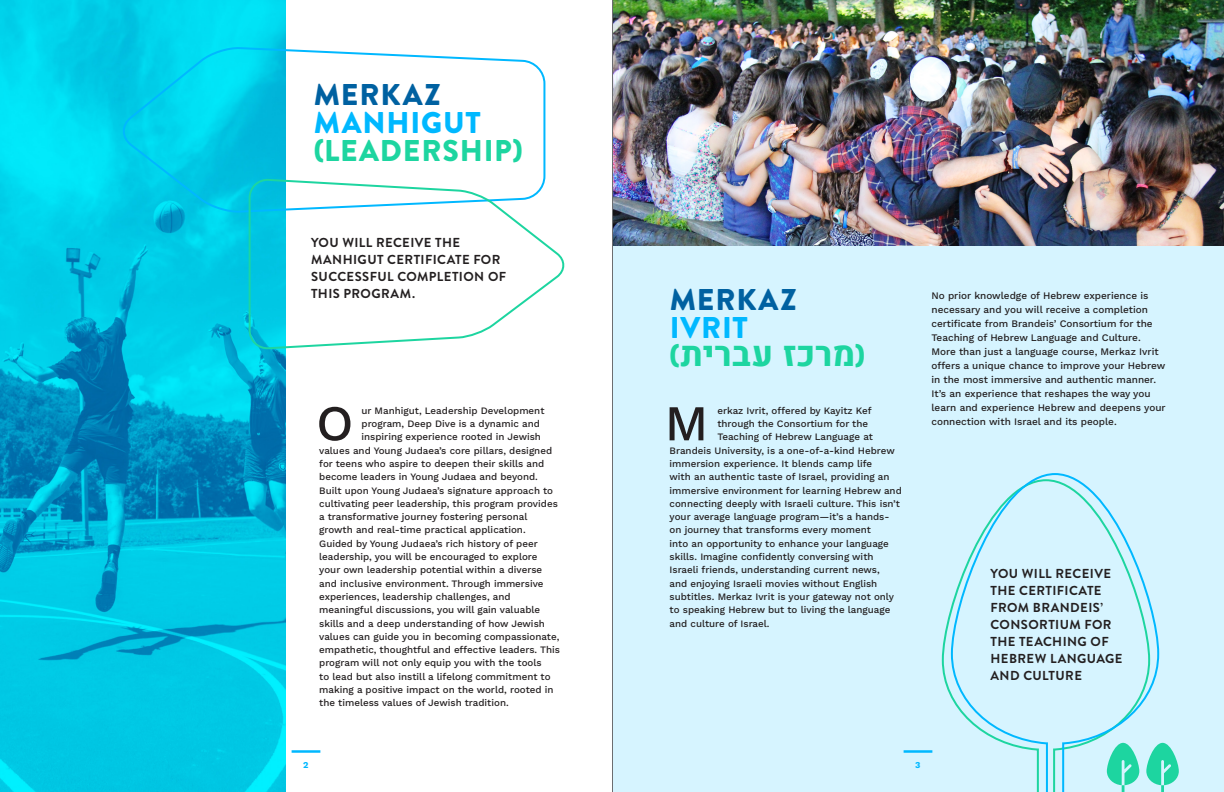
<style>
.page{position:relative;width:1224px;height:792px;background:#fff}
.page>*{position:absolute;margin:0;border:0;box-sizing:border-box;transform-origin:0 0}
.t1{font:500 50.1px "Work Sans";color:#231f20}
.t2{font:800 34px "Heebo";color:#1dd5a0}
.t3{font:900 30px/28px "Brandon Grotesque";letter-spacing:.03em;color:#1dd5a0}
.t4{font:900 30px "Brandon Grotesque";letter-spacing:.035em;color:#0061a1}
.t5{font:900 30px "Brandon Grotesque";letter-spacing:.025em;color:#00b8ff}
.t6{font:700 13px/17px "Brandon Grotesque";letter-spacing:.03em;color:#231f20}
.t7{font:500 10px/14px "Work Sans";color:#231f20}
.t8{font:500 9.8px "Work Sans";color:#231f20}
.t9{font:700 9px "Work Sans";color:#00b8ff}
.s1{color:#0061a1}
.s2{color:#00b8ff}
.s3{font-family:"Brandon Grotesque";font-weight:900;font-size:30px}
</style>
<div class="page">
<hr style="left:292px;top:750px;width:28px;height:3px;background:#00b8ff">
<div style="left:613px;top:241px;width:611px;height:551px;background:#d6f4ff"></div>
<img style="left:0;top:0;width:286px;height:792px">
<hr style="left:904px;top:750px;width:28px;height:3px;background:#00b8ff">
<img style="left:613px;top:0;width:611px;height:245px">
<svg style="left:950px;top:473px;width:210px;height:319px"></svg>
<svg style="left:1107px;top:743px;width:32px;height:49px"></svg>
<svg style="left:1146px;top:743px;width:33px;height:49px"></svg>
<svg style="left:119px;top:48px;width:427px;height:166px"></svg>
<svg style="left:248px;top:178px;width:317px;height:171px"></svg>
<hr style="left:612px;top:0;width:1px;height:792px;background:#6c6d70">
<p class="t3" style="left:314px;top:82px;width:211px"><span class="s1">MERKAZ<br></span><span class="s2">MANHIGUT </span>(LEADERSHIP)</p>
<p class="t6" style="left:311px;top:234px;width:197px">YOU WILL RECEIVE THE<br>MANHIGUT CERTIFICATE FOR<br>SUCCESSFUL COMPLETION OF<br>THIS PROGRAM.</p>
<p class="t1" style="left:316px;top:385px;width:39px">O</p>
<p class="t8" style="left:362px;top:403px;width:184px">ur Manhigut, Leadership Development</p>
<p class="t8" style="left:362px;top:416px;width:180px">program, Deep Dive is a dynamic and</p>
<p class="t8" style="left:362px;top:430px;width:181px">inspiring experience rooted in Jewish</p>
<p class="t8" style="left:319px;top:443px;width:234px">values and Young Judaea’s core pillars, designed</p>
<p class="t8" style="left:319px;top:456px;width:227px">for teens who aspire to deepen their skills and</p>
<p class="t8" style="left:319px;top:469px;width:220px">become leaders in Young Judaea and beyond.</p>
<p class="t8" style="left:319px;top:483px;width:235px">Built upon Young Judaea’s signature approach to</p>
<p class="t8" style="left:319px;top:496px;width:240px">cultivating peer leadership, this program provides</p>
<p class="t8" style="left:319px;top:509px;width:210px">a transformative journey fostering personal</p>
<p class="t8" style="left:319px;top:523px;width:208px">growth and real-time practical application.</p>
<p class="t8" style="left:319px;top:536px;width:220px">Guided by Young Judaea’s rich history of peer</p>
<p class="t8" style="left:319px;top:549px;width:220px">leadership, you will be encouraged to explore</p>
<p class="t8" style="left:319px;top:563px;width:224px">your own leadership potential within a diverse</p>
<p class="t8" style="left:319px;top:576px;width:226px">and inclusive environment. Through immersive</p>
<p class="t8" style="left:319px;top:589px;width:193px">experiences, leadership challenges, and</p>
<p class="t8" style="left:319px;top:602px;width:222px">meaningful discussions, you will gain valuable</p>
<p class="t8" style="left:319px;top:616px;width:227px">skills and a deep understanding of how Jewish</p>
<p class="t8" style="left:319px;top:629px;width:242px">values can guide you in becoming compassionate,</p>
<p class="t8" style="left:319px;top:642px;width:242px">empathetic, thoughtful and effective leaders. This</p>
<p class="t8" style="left:319px;top:656px;width:224px">program will not only equip you with the tools</p>
<p class="t8" style="left:319px;top:669px;width:233px">to lead but also instill a lifelong commitment to</p>
<p class="t8" style="left:319px;top:682px;width:236px">making a positive impact on the world, rooted in</p>
<p class="t8" style="left:319px;top:696px;width:191px">the timeless values of Jewish tradition.</p>
<p class="t4" style="left:670px;top:278px;width:128px">MERKAZ</p>
<p class="t5" style="left:670px;top:306px;width:80px">IVRIT</p>
<p class="t2" style="left:670px;top:330px;width:187px">ת<span class="s3">)</span> עבר י מרכז</p>
<p class="t3" style="left:855px;top:342px;width:12px">(</p>
<p class="t1" style="left:665px;top:385px;width:45px">M</p>
<p class="t8" style="left:717px;top:403px;width:156px">erkaz Ivrit, offered by Kayitz Kef</p>
<p class="t8" style="left:717px;top:416px;width:152px">through the Consortium for the</p>
<p class="t8" style="left:717px;top:430px;width:157px">Teaching of Hebrew Language at</p>
<p class="t8" style="left:670px;top:443px;width:227px">Brandeis University, is a one-of-a-kind Hebrew</p>
<p class="t8" style="left:670px;top:456px;width:204px">immersion experience. It blends camp life</p>
<p class="t8" style="left:670px;top:469px;width:221px">with an authentic taste of Israel, providing an</p>
<p class="t8" style="left:670px;top:483px;width:234px">immersive environment for learning Hebrew and</p>
<p class="t8" style="left:670px;top:496px;width:232px">connecting deeply with Israeli culture. This isn’t</p>
<p class="t8" style="left:670px;top:509px;width:221px">your average language program—it’s a hands-</p>
<p class="t8" style="left:670px;top:523px;width:203px">on journey that transforms every moment</p>
<p class="t8" style="left:670px;top:536px;width:221px">into an opportunity to enhance your language</p>
<p class="t8" style="left:670px;top:549px;width:206px">skills. Imagine confidently conversing with</p>
<p class="t8" style="left:670px;top:563px;width:212px">Israeli friends, understanding current news,</p>
<p class="t8" style="left:670px;top:576px;width:209px">and enjoying Israeli movies without English</p>
<p class="t8" style="left:670px;top:589px;width:226px">subtitles. Merkaz Ivrit is your gateway not only</p>
<p class="t8" style="left:670px;top:602px;width:222px">to speaking Hebrew but to living the language</p>
<p class="t8" style="left:670px;top:616px;width:102px">and culture of Israel.</p>
<p class="t7" style="left:932px;top:288px;width:236px">No prior knowledge of Hebrew experience is necessary and you will receive a completion certificate from Brandeis’ Consortium for the Teaching of Hebrew Language and Culture.<br>More than just a language course, Merkaz Ivrit offers a unique chance to improve your Hebrew in the most immersive and authentic manner.<br>It’s an experience that reshapes the way you learn and experience Hebrew and deepens your connection with Israel and its people.</p>
<p class="t6" style="left:991px;top:565px;width:133px">YOU WILL RECEIVE<br>THE CERTIFICATE<br>FROM BRANDEIS’<br>CONSORTIUM FOR<br>THE TEACHING OF<br>HEBREW LANGUAGE<br>AND CULTURE</p>
<p class="t9" style="left:303px;top:758px;width:7px">2</p>
<p class="t9" style="left:915px;top:758px;width:7px">3</p>
</div>
